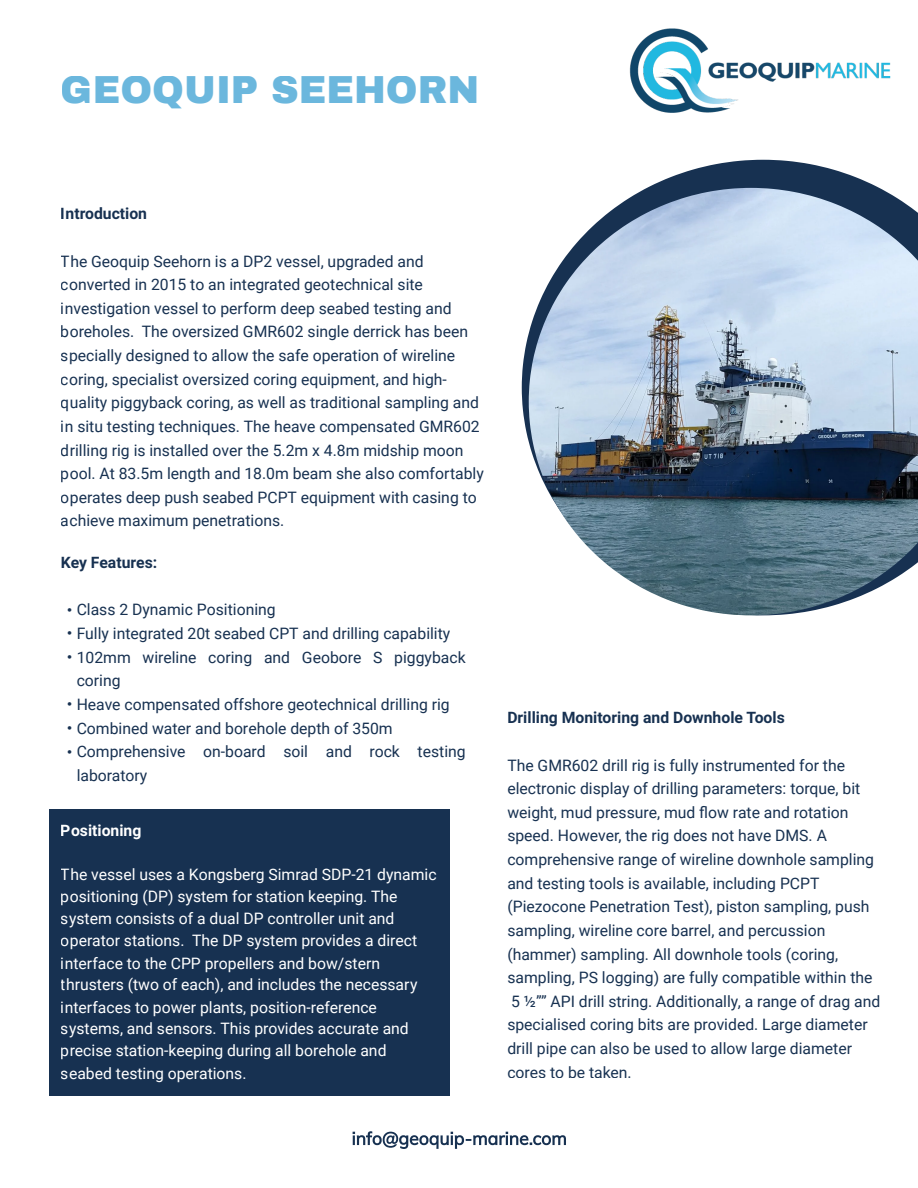
<style>
.page{position:relative;width:918px;height:1188px;background:#fff}
.page>*{position:absolute;margin:0;border:0;box-sizing:border-box;transform-origin:0 0}
.t1{font:900 38.25px "Archivo";color:#6bb7dd}
.t2{font:15.75px/23.7px "Roboto";color:#173151}
.t3{font:15.75px/22.2px "Roboto";color:#fff}
.t4{font:700 15.75px "Roboto";color:#173151}
.t5{font:700 15.75px "Roboto";color:#fff}
.s1{font-family:"Arial";font-size:14.25px}
</style>
<div class="page">
<div style="left:50px;top:809px;width:400px;height:287px;background:#173151"></div>
<svg style="left:353px;top:1131px;width:213px;height:18px"></svg>
<img style="left:522px;top:160px;width:358px;height:283px">
<img style="left:529px;top:188px;width:389px;height:427px">
<img style="left:630px;top:28px;width:261px;height:85px">
<h1 class="t1" style="left:61px;top:70px;width:420px">GEOQUIP SEEHORN</h1>
<p class="t4" style="left:61px;top:205px;width:88px">Introduction</p>
<p class="t2" style="left:61px;top:249px;width:424px">The Geoquip Seehorn is a DP2 vessel, upgraded and converted in 2015 to an integrated geotechnical site investigation vessel to perform deep seabed testing and boreholes. The oversized GMR602 single derrick has been specially designed to allow the safe operation of wireline coring, specialist oversized coring equipment, and high&shy;quality piggyback coring, as well as traditional sampling and in situ testing techniques. The heave compensated GMR602 drilling rig is installed over the 5.2m x 4.8m midship moon pool. At 83.5m length and 18.0m beam she also comfortably operates deep push seabed PCPT equipment with casing to achieve maximum penetrations.</p>
<p class="t4" style="left:61px;top:554px;width:98px">Key Features:</p>
<p class="t2" style="left:67px;top:598px;width:210px"><span class="s1">•</span> Class 2 Dynamic Positioning</p>
<p class="t2" style="left:67px;top:622px;width:385px"><span class="s1">•</span> Fully integrated 20t seabed CPT and drilling capability</p>
<p class="t2" style="left:77px;top:645px;width:390px;text-indent:-9px"><span class="s1">•</span> 102mm wireline coring and Geobore S piggyback coring</p>
<p class="t2" style="left:67px;top:693px;width:384px"><span class="s1">•</span> Heave compensated offshore geotechnical drilling rig</p>
<p class="t2" style="left:67px;top:716px;width:327px"><span class="s1">•</span> Combined water and borehole depth of 350m</p>
<p class="t2" style="left:77px;top:740px;width:390px;text-indent:-9px"><span class="s1">•</span> Comprehensive on-board soil and rock testing laboratory</p>
<p class="t5" style="left:61px;top:821px;width:82px">Positioning</p>
<p class="t3" style="left:61px;top:863px;width:377px">The vessel uses a Kongsberg Simrad SDP-21 dynamic positioning (DP) system for station keeping. The system consists of a dual DP controller unit and operator stations. The DP system provides a direct interface to the CPP propellers and bow/stern thrusters (two of each), and includes the necessary interfaces to power plants, position-reference systems, and sensors. This provides accurate and precise station-keeping during all borehole and seabed testing operations.</p>
<p class="t4" style="left:507px;top:709px;width:279px">Drilling Monitoring and Downhole Tools</p>
<p class="t2" style="left:507px;top:753px;width:354px">The GMR602 drill rig is fully instrumented for the electronic display of drilling parameters: torque, bit weight, mud pressure, mud</p>
<p class="t2" style="left:800px;top:715px;width:17px">fl</p>
<p class="t2" style="left:507px;top:801px;width:374px;text-indent:201px">ow rate and rotation speed. However, the rig does not have DMS. A comprehensive range of wireline downhole sampling and testing tools is available, including PCPT (Piezocone Penetration Test), piston sampling, push sampling, wireline core barrel, and percussion (hammer) sampling. All downhole tools (coring, sampling, PS logging) are fully compatible within the 5 ½”” API drill string. Additionally, a range of drag and specialised coring bits are provided. Large diameter drill pipe can also be used to allow large diameter cores to be taken.</p>
</div>
